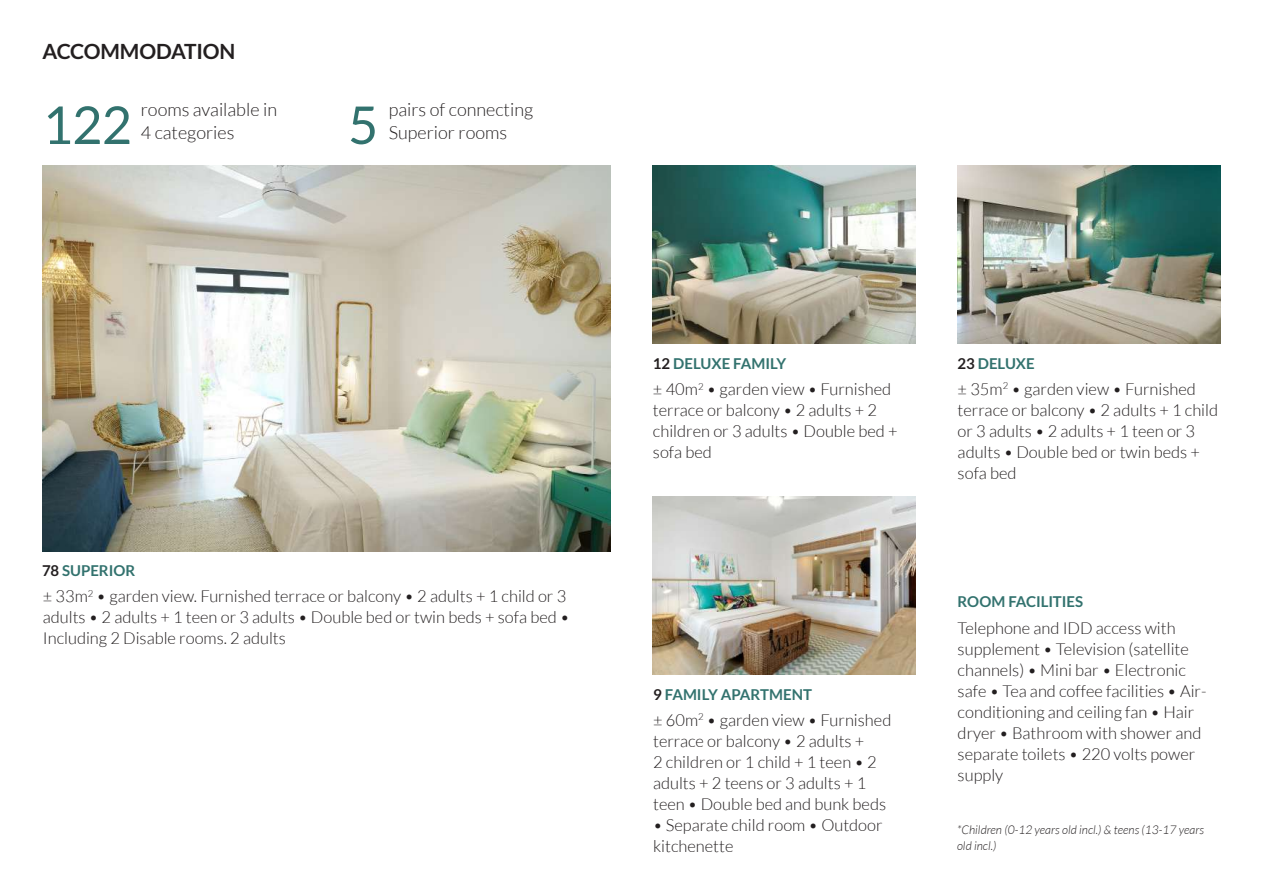
<style>
.page{position:relative;width:1263px;height:893px;background:#fff}
.page>*{position:absolute;margin:0;border:0;box-sizing:border-box;transform-origin:0 0}
.t1{font:52.2px "Lato";color:#32726e}
.t2{font:700 21px "Lato";letter-spacing:-.015em;color:#231f20}
.t3{font:300 18px/22.5px "Lato";color:#231f20}
.t4{font:300 16.5px/21px "Lato";color:#231f20}
.t5{font:700 15px "Lato";color:#32726e}
.t6{font:italic 300 12px/16.5px "Lato";color:#231f20}
.s1{color:#231f20}
</style>
<div class="page">
<img style="left:653px;top:497px;width:262px;height:177px">
<img style="left:958px;top:166px;width:262px;height:178px">
<img style="left:43px;top:166px;width:567px;height:385px">
<img style="left:653px;top:166px;width:263px;height:178px">
<p class="t2" style="left:43px;top:40px;width:194px">ACCOMMODATION</p>
<p class="t3" style="left:141px;top:99px;width:138px">rooms available in<br>4 categories</p>
<p class="t3" style="left:389px;top:99px;width:146px">pairs of connecting</p>
<h1 class="t1" style="left:43px;top:96px;width:91px">122</h1>
<h1 class="t1" style="left:348px;top:96px;width:32px">5</h1>
<p class="t3" style="left:389px;top:121px;width:120px">Superior rooms</p>
<p class="t5" style="left:42px;top:562px;width:95px"><span class="s1">78</span> SUPERIOR</p>
<p class="t4" style="left:43px;top:586px;width:528px">± 33m<sup>2</sup> • garden view. Furnished terrace or balcony • 2 adults + 1 child or 3 adults • 2 adults + 1 teen or 3 adults • Double bed or twin beds + sofa bed •<br>Including 2 Disable rooms. 2 adults</p>
<p class="t5" style="left:653px;top:355px;width:135px"><span class="s1">12</span> DELUXE FAMILY</p>
<p class="t4" style="left:653px;top:379px;width:246px">± 40m<sup>2</sup> • garden view • Furnished terrace or balcony • 2 adults + 2 children or 3 adults • Double bed + sofa bed</p>
<p class="t5" style="left:958px;top:355px;width:79px"><span class="s1">23</span> DELUXE</p>
<p class="t4" style="left:958px;top:378px;width:262px">± 35m<sup>2</sup> • garden view • Furnished terrace or balcony • 2 adults + 1 child or 3 adults • 2 adults + 1 teen or 3 adults • Double bed or twin beds + sofa bed</p>
<p class="t5" style="left:958px;top:593px;width:127px">ROOM FACILITIES</p>
<p class="t4" style="left:958px;top:617px;width:250px">Telephone and IDD access with supplement • Television (satellite channels) • Mini bar • Electronic safe • Tea and coffee facilities • Air&shy;conditioning and ceiling fan • Hair dryer • Bathroom with shower and separate toilets • 220 volts power supply</p>
<p class="t5" style="left:653px;top:685px;width:160px"><span class="s1">9</span> FAMILY APARTMENT</p>
<p class="t4" style="left:653px;top:709px;width:240px">± 60m<sup>2</sup> • garden view • Furnished terrace or balcony • 2 adults +<br>2 children or 1 child + 1 teen • 2 adults + 2 teens or 3 adults + 1 teen • Double bed and bunk beds</p>
<p class="t4" style="left:653px;top:814px;width:231px">• Separate child room • Outdoor kitchenette</p>
<p class="t6" style="left:957px;top:822px;width:248px">*Children (0-12 years old incl.) &amp; teens (13-17 years old incl.)</p>
</div>
